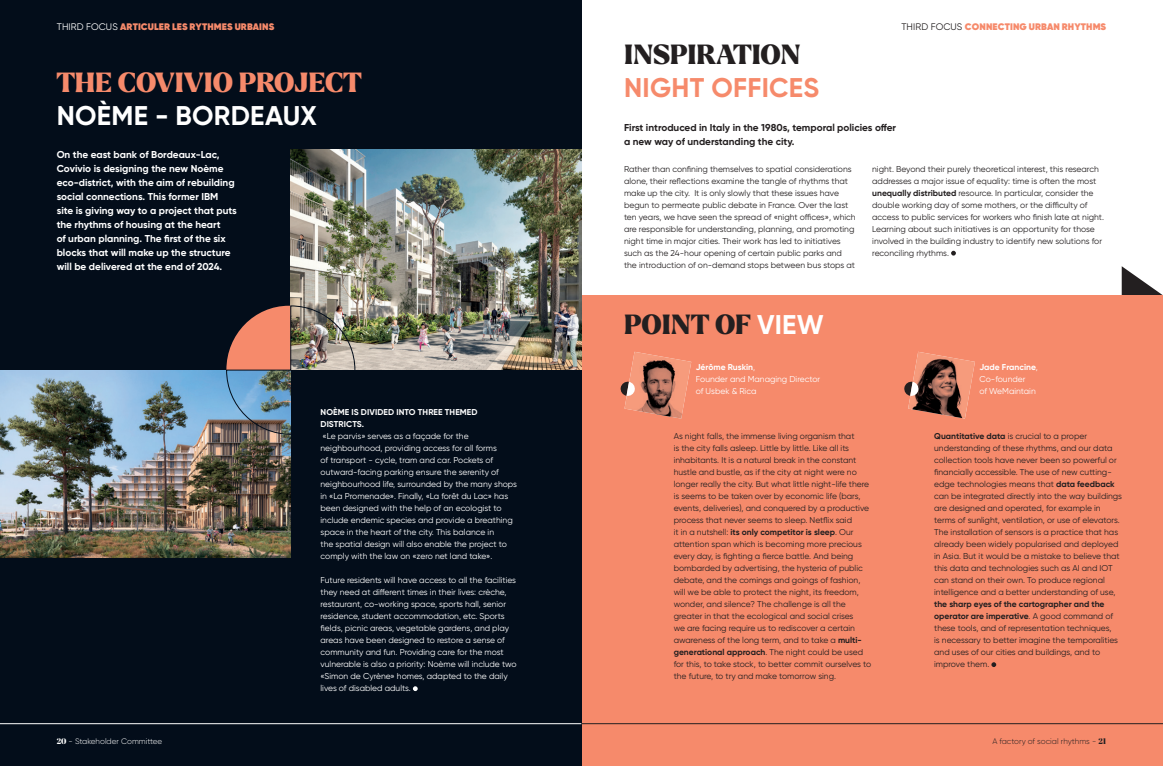
<style>
.page{position:relative;width:1163px;height:766px;background:#fff}
.page>*{position:absolute;margin:0;border:0;box-sizing:border-box;transform-origin:0 0}
.t1{font:900 27px "Larken";color:#231f20}
.t2{font:900 27px "Larken";color:#f68a6b}
.t3{font:700 27px "Gilroy";letter-spacing:.01em;color:#fff}
.t4{font:700 27px "Gilroy";letter-spacing:.01em;color:#f68a6b}
.t5{font:700 10px/14px "Gilroy";color:#fff}
.t6{font:700 10px/14px "Gilroy";color:#231f20}
.t7{font:800 9.5px "Gilroy";letter-spacing:.01em;color:#f68a6b}
.t8{font:8.5px/12px "Gilroy";color:#231f20}
.t9{font:8.5px/12px "Gilroy";color:#fff}
.t10{font:700 8.5px/12px "Gilroy";letter-spacing:.01em;color:#fff}
.t11{font:300 8px "Gilroy";color:#231f20}
.t12{font:300 8px "Gilroy";color:#fff}
.s1{font-weight:400;color:#fff}
.s2{font-weight:400;color:#231f20}
.s3{font-family:"Abril Fatface";font-weight:400}
.s4{font-weight:700}
.s5{font-family:"Gilroy";font-weight:700;color:#fff}
</style>
<div class="page">
<svg style="left:1121px;top:266px;width:41px;height:29px"></svg>
<div style="left:581px;top:295px;width:581px;height:470px;background:#f68a6b"></div>
<div style="left:0;top:0;width:581px;height:765px;background:#030d1a"></div>
<img style="left:0;top:370px;width:291px;height:187px">
<img style="left:290px;top:149px;width:291px;height:220px">
<svg style="left:951px;top:251px;width:4px;height:4px"></svg>
<svg style="left:991px;top:662px;width:5px;height:5px"></svg>
<hr style="left:0;top:723px;width:581px;height:1px;background:#fff">
<svg style="left:620px;top:351px;width:71px;height:67px"></svg>
<svg style="left:904px;top:351px;width:70px;height:67px"></svg>
<img style="left:226px;top:305px;width:129px;height:129px">
<svg style="left:413px;top:686px;width:4px;height:5px"></svg>
<hr style="left:581px;top:723px;width:581px;height:1px;background:#231f20">
<p class="t7" style="left:57px;top:21px;width:219px"><span class="s1">THIRD FOCUS</span> ARTICULER LES RYTHMES URBAINS</p>
<p class="t7" style="left:901px;top:21px;width:206px"><span class="s2">THIRD FOCUS</span> CONNECTING URBAN RHYTHMS</p>
<h1 class="t2" style="left:57px;top:65px;width:306px">THE COVIVIO PROJECT</h1>
<h1 class="t3" style="left:57px;top:98px;width:262px">NOÈME - BORDEAUX</h1>
<p class="t5" style="left:57px;top:148px;width:181px">On the east bank of Bordeaux-Lac, Covivio is designing the new Noème eco-district, with the aim of rebuilding social connections. This former IBM site is giving way to a project that puts the rhythms of housing at the heart<br>of urban planning. The first of the six blocks that will make up the structure will be delivered at the end of 2024.</p>
<p class="t12" style="left:57px;top:736px;width:107px"><span class="s3">20</span> - Stakeholder Committee</p>
<p class="t10" style="left:320px;top:405px;width:158px">NOÈME IS DIVIDED INTO THREE THEMED<br>DISTRICTS.</p>
<p class="t9" style="left:320px;top:429px;width:198px">«Le parvis» serves as a façade for the neighbourhood, providing access for all forms<br>of transport - cycle, tram and car. Pockets of outward-facing parking ensure the serenity of neighbourhood life, surrounded by the many shops in «La Promenade». Finally, «La forêt du Lac» has been designed with the help of an ecologist to include endemic species and provide a breathing space in the heart of the city. This balance in<br>the spatial design will also enable the project to comply with the law on «zero net land take».</p>
<p class="t9" style="left:320px;top:573px;width:198px">Future residents will have access to all the facilities they need at different times in their lives: crèche, restaurant, co-working space, sports hall, senior residence, student accommodation, etc. Sports fields, picnic areas, vegetable gardens, and play areas have been designed to restore a sense of community and fun. Providing care for the most vulnerable is also a priority: Noème will include two «Simon de Cyrène» homes, adapted to the daily lives of disabled adults.</p>
<h1 class="t1" style="left:624px;top:37px;width:178px">INSPIRATION</h1>
<h1 class="t4" style="left:624px;top:70px;width:196px">NIGHT OFFICES</h1>
<p class="t6" style="left:624px;top:121px;width:273px">First introduced in Italy in the 1980s, temporal policies offer a new way of understanding the city.</p>
<p class="t8" style="left:624px;top:162px;width:233px">Rather than confining themselves to spatial considerations alone, their reflections examine the tangle of rhythms that make up the city. It is only slowly that these issues have begun to permeate public debate in France. Over the last ten years, we have seen the spread of «night offices», which are responsible for understanding, planning, and promoting night time in major cities. Their work has led to initiatives such as the 24-hour opening of certain public parks and the introduction of on-demand stops between bus stops at</p>
<p class="t8" style="left:872px;top:162px;width:233px">night. Beyond their purely theoretical interest, this research addresses a major issue of equality: time is often the most <span class="s4">unequally distributed</span> resource. In particular, consider the double working day of some mothers, or the difficulty of access to public services for workers who finish late at night.<br>Learning about such initiatives is an opportunity for those involved in the building industry to identify new solutions for reconciling rhythms.</p>
<h1 class="t1" style="left:624px;top:306px;width:201px">POINT OF <span class="s5">VIEW</span></h1>
<p class="t9" style="left:695px;top:361px;width:126px"><span class="s4">Jérôme Ruskin</span>,<br>Founder and Managing Director of Usbek &amp; Rica</p>
<p class="t9" style="left:979px;top:361px;width:60px"><span class="s4">Jade Francine</span>,<br>Co-founder<br>of WeMaintain</p>
<p class="t8" style="left:673px;top:429px;width:199px">As night falls, the immense living organism that<br>is the city falls asleep. Little by little. Like all its inhabitants. It is a natural break in the constant hustle and bustle, as if the city at night were no longer really the city. But what little night-life there is seems to be taken over by economic life (bars, events, deliveries), and conquered by a productive process that never seems to sleep. Netflix said<br>it in a nutshell: <span class="s4">its only competitor is sleep</span>. Our attention span which is becoming more precious every day, is fighting a fierce battle. And being bombarded by advertising, the hysteria of public debate, and the comings and goings of fashion, will we be able to protect the night, its freedom, wonder, and silence? The challenge is all the greater in that the ecological and social crises<br>we are facing require us to rediscover a certain awareness of the long term, and to take a <span class="s4">multi&shy;generational approach</span>. The night could be used for this, to take stock, to better commit ourselves to the future, to try and make tomorrow sing.</p>
<p class="t8" style="left:934px;top:429px;width:189px"><span class="s4">Quantitative data</span> is crucial to a proper understanding of these rhythms, and our data collection tools have never been so powerful or financially accessible. The use of new cutting&shy;edge technologies means that <span class="s4">data feedback </span>can be integrated directly into the way buildings are designed and operated, for example in terms of sunlight, ventilation, or use of elevators.<br>The installation of sensors is a practice that has already been widely popularised and deployed in Asia. But it would be a mistake to believe that this data and technologies such as AI and IOT can stand on their own. To produce regional intelligence and a better understanding of use,</p>
<p class="t8" style="left:934px;top:597px;width:185px"><span class="s4">the sharp eyes of the cartographer and the operator are imperative</span>. A good command of these tools, and of representation techniques, is necessary to better imagine the temporalities and uses of our cities and buildings, and to improve them.</p>
<p class="t11" style="left:992px;top:736px;width:115px">A factory of social rhythms - <span class="s3">21</span></p>
</div>
